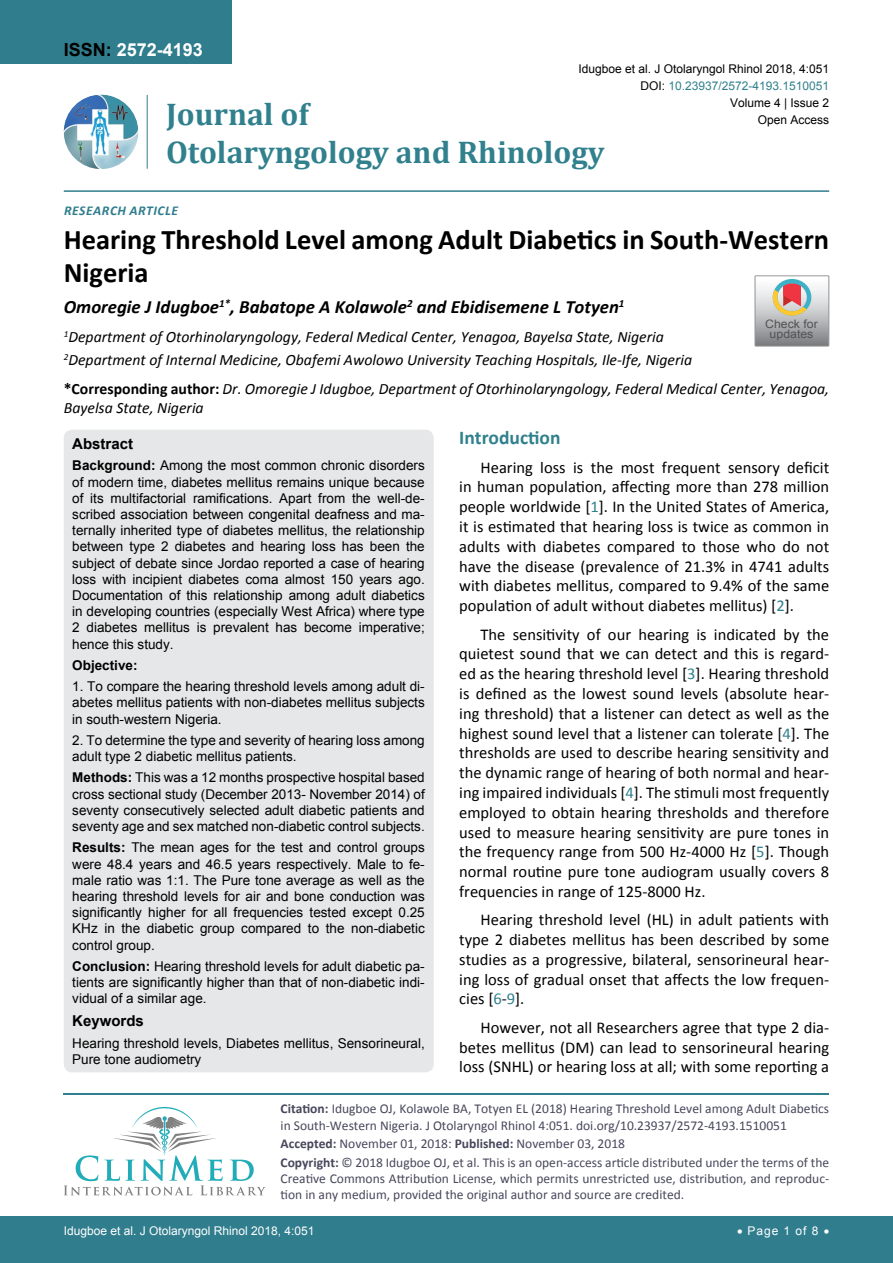
<style>
.page{position:relative;width:893px;height:1263px;background:#fff}
.page>*{position:absolute;margin:0;border:0;box-sizing:border-box;transform-origin:0 0}
.t1{font:700 31.5px/37.8px "Cambria";color:#30808d}
.t2{font:700 28.5px/33px "Calibri";color:#000}
.t3{font:700 19.5px "Calibri";color:#30808d}
.t4{font:italic 700 18.75px "Calibri";color:#000}
.t5{font:700 18px "Arial";color:#fff}
.t6{font:16.5px/19.8px "Calibri";color:#000;text-align:justify}
.t7{font:italic 15.75px/23.1px "Calibri";color:#000}
.t8{font:700 15px "Arial";color:#000}
.t9{font:13.5px/16.2px "Arial";color:#000;text-align:justify}
.t10{font:13.5px/16.2px "Calibri";color:#47475c}
.t11{font:italic 700 13.5px "Calibri";letter-spacing:.04em;color:#307d8d}
.t12{font:700 13.5px "Arial";color:#000}
.t13{font:12px "Arial";color:#000}
.t14{font:12px "Arial";color:#fff}
.t15{font:12px "Arial";color:#30808d}
.t16{font:11.7px/10.1px "Arial";color:#535353;text-align:center;scale:1.06 1}
.s1{color:#000}
.s2{font-weight:700;font-style:normal}
.s3{color:#30808d}
.s4{font-weight:700}
</style>
<div class="page">
<hr style="left:64px;top:1093px;width:765px;height:2px;background:#30808d">
<svg style="left:64px;top:1107px;width:202px;height:88px"></svg>
<img style="left:64px;top:95px;width:74px;height:74px;border-radius:37px">
<hr style="left:147px;top:95px;width:1px;height:74px;background:#307d8d">
<hr style="left:64px;top:190px;width:765px;height:2px;background:#307d8d">
<div style="left:0;top:1217px;width:893px;height:46px;background:#307d8d"></div>
<div style="left:0;top:0;width:231px;height:64px;background:#307d8d"></div>
<div style="left:64px;top:430px;width:370px;height:642px;background:#e6e7e8;border-radius:9px"></div>
<svg style="left:755px;top:276px;width:74px;height:70px;background:#bdb6b3"></svg>
<h3 class="t5" style="left:64px;top:38px;width:141px"><span class="s1">ISSN:</span> 2572-4193</h3>
<p class="t13" style="left:578px;top:60px;width:252px">Idugboe et al. J Otolaryngol Rhinol 2018, 4:051</p>
<h1 class="t1" style="left:166px;top:94px;width:440px">Journal of<br>Otolaryngology and Rhinology</h1>
<p class="t11" style="left:64px;top:202px;width:109px">Research Article</p>
<p class="t15" style="left:640px;top:78px;width:190px"><span class="s1">DOI:</span> 10.23937/2572-4193.1510051</p>
<p class="t13" style="left:758px;top:112px;width:73px">Open Access</p>
<p class="t13" style="left:730px;top:95px;width:101px">Volume 4 | Issue 2</p>
<h2 class="t2" style="left:64px;top:223px;width:767px">Hearing Threshold Level among Adult Diabetics in South-Western<br>Nigeria</h2>
<h3 class="t4" style="left:64px;top:295px;width:562px">Omoregie J Idugboe<sup>1*</sup>, Babatope A Kolawole<sup>2</sup> and Ebidisemene L Totyen<sup>1</sup></h3>
<p class="t7" style="left:64px;top:324px;width:630px"><sup>1</sup>Department of Otorhinolaryngology, Federal Medical Center, Yenagoa, Bayelsa State, Nigeria<br><sup>2</sup>Department of Internal Medicine, Obafemi Awolowo University Teaching Hospitals, Ile-Ife, Nigeria</p>
<p class="t7" style="left:64px;top:378px;width:767px;line-height:18.9px"><span class="s2">*Corresponding author:</span> Dr. Omoregie J Idugboe, Department of Otorhinolaryngology, Federal Medical Center, Yenagoa,<br>Bayelsa State, Nigeria</p>
<h3 class="t3" style="left:459px;top:425px;width:103px">Introduction</h3>
<p class="t6" style="left:459px;top:457px;width:371px;text-indent:21px">Hearing loss is the most frequent sensory deficit in human population, affecting more than 278 million people worldwide [<span class="s3">1</span>]. In the United States of America, it is estimated that hearing loss is twice as common in adults with diabetes compared to those who do not have the disease (prevalence of 21.3% in 4741 adults with diabetes mellitus, compared to 9.4% of the same population of adult without diabetes mellitus) [<span class="s3">2</span>].</p>
<p class="t6" style="left:459px;top:624px;width:371px;text-indent:21px">The sensitivity of our hearing is indicated by the quietest sound that we can detect and this is regard&shy;ed as the hearing threshold level [<span class="s3">3</span>]. Hearing threshold is defined as the lowest sound levels (absolute hear&shy;ing threshold) that a listener can detect as well as the highest sound level that a listener can tolerate [<span class="s3">4</span>]. The thresholds are used to describe hearing sensitivity and the dynamic range of hearing of both normal and hear&shy;ing impaired individuals [<span class="s3">4</span>]. The stimuli most frequently employed to obtain hearing thresholds and therefore used to measure hearing sensitivity are pure tones in the frequency range from 500 Hz-4000 Hz [<span class="s3">5</span>]. Though normal routine pure tone audiogram usually covers 8 frequencies in range of 125-8000 Hz.</p>
<p class="t6" style="left:459px;top:910px;width:371px;text-indent:21px">Hearing threshold level (HL) in adult patients with type 2 diabetes mellitus has been described by some studies as a progressive, bilateral, sensorineural hear&shy;ing loss of gradual onset that affects the low frequen&shy;cies [<span class="s3">6</span>-<span class="s3">9</span>].</p>
<p class="t6" style="left:459px;top:1017px;width:371px;text-indent:21px">However, not all Researchers agree that type 2 dia&shy;betes mellitus (DM) can lead to sensorineural hearing loss (SNHL) or hearing loss at all; with some reporting a</p>
<p class="t16" style="left:765px;top:319px;width:51px">Check for updates</p>
<p class="t8" style="left:72px;top:434px;width:62px">Abstract</p>
<p class="t9" style="left:72px;top:458px;width:354px"><span class="s4">Background:</span> Among the most common chronic disorders of modern time, diabetes mellitus remains unique because of its multifactorial ramifications. Apart from the well-de&shy;scribed association between congenital deafness and ma&shy;ternally inherited type of diabetes mellitus, the relationship between type 2 diabetes and hearing loss has been the subject of debate since Jordao reported a case of hearing loss with incipient diabetes coma almost 150 years ago.<br>Documentation of this relationship among adult diabetics in developing countries (especially West Africa) where type 2 diabetes mellitus is prevalent has become imperative; hence this study.</p>
<p class="t12" style="left:72px;top:656px;width:67px">Objective:</p>
<p class="t9" style="left:72px;top:678px;width:354px">1. To compare the hearing threshold levels among adult di&shy;abetes mellitus patients with non-diabetes mellitus subjects in south-western Nigeria.</p>
<p class="t9" style="left:72px;top:732px;width:354px">2. To determine the type and severity of hearing loss among adult type 2 diabetic mellitus patients.</p>
<p class="t9" style="left:72px;top:770px;width:354px"><span class="s4">Methods:</span> This was a 12 months prospective hospital based cross sectional study (December 2013- November 2014) of seventy consecutively selected adult diabetic patients and seventy age and sex matched non-diabetic control subjects.</p>
<p class="t9" style="left:72px;top:840px;width:354px"><span class="s4">Results:</span> The mean ages for the test and control groups were 48.4 years and 46.5 years respectively. Male to fe&shy;male ratio was 1:1. The Pure tone average as well as the hearing threshold levels for air and bone conduction was significantly higher for all frequencies tested except 0.25<br>KHz in the diabetic group compared to the non-diabetic control group.</p>
<p class="t9" style="left:72px;top:958px;width:354px"><span class="s4">Conclusion:</span> Hearing threshold levels for adult diabetic pa&shy;tients are significantly higher than that of non-diabetic indi&shy;vidual of a similar age.</p>
<p class="t8" style="left:72px;top:1011px;width:73px">Keywords</p>
<p class="t9" style="left:72px;top:1035px;width:354px">Hearing threshold levels, Diabetes mellitus, Sensorineural,<br>Pure tone audiometry</p>
<p class="t10" style="left:281px;top:1101px;width:550px"><span class="s4">Citation:</span> Idugboe OJ, Kolawole BA, Totyen EL (2018) Hearing Threshold Level among Adult Diabetics in South-Western Nigeria. J Otolaryngol Rhinol 4:051. doi.org/10.23937/2572-4193.1510051</p>
<p class="t10" style="left:281px;top:1134px;width:550px;line-height:18.6px"><span class="s4">Accepted:</span> November 01, 2018: <span class="s4">Published:</span> November 03, 2018<br><span class="s4">Copyright:</span> © 2018 Idugboe OJ, et al. This is an open-access article distributed under the terms of the</p>
<p class="t10" style="left:281px;top:1170px;width:550px">Creative Commons Attribution License, which permits unrestricted use, distribution, and reproduc&shy;tion in any medium, provided the original author and source are credited.</p>
<p class="t14" style="left:64px;top:1223px;width:252px">Idugboe et al. J Otolaryngol Rhinol 2018, 4:051</p>
<p class="t14" style="left:737px;top:1223px;width:94px">• Page 1 of 8 •</p>
</div>
